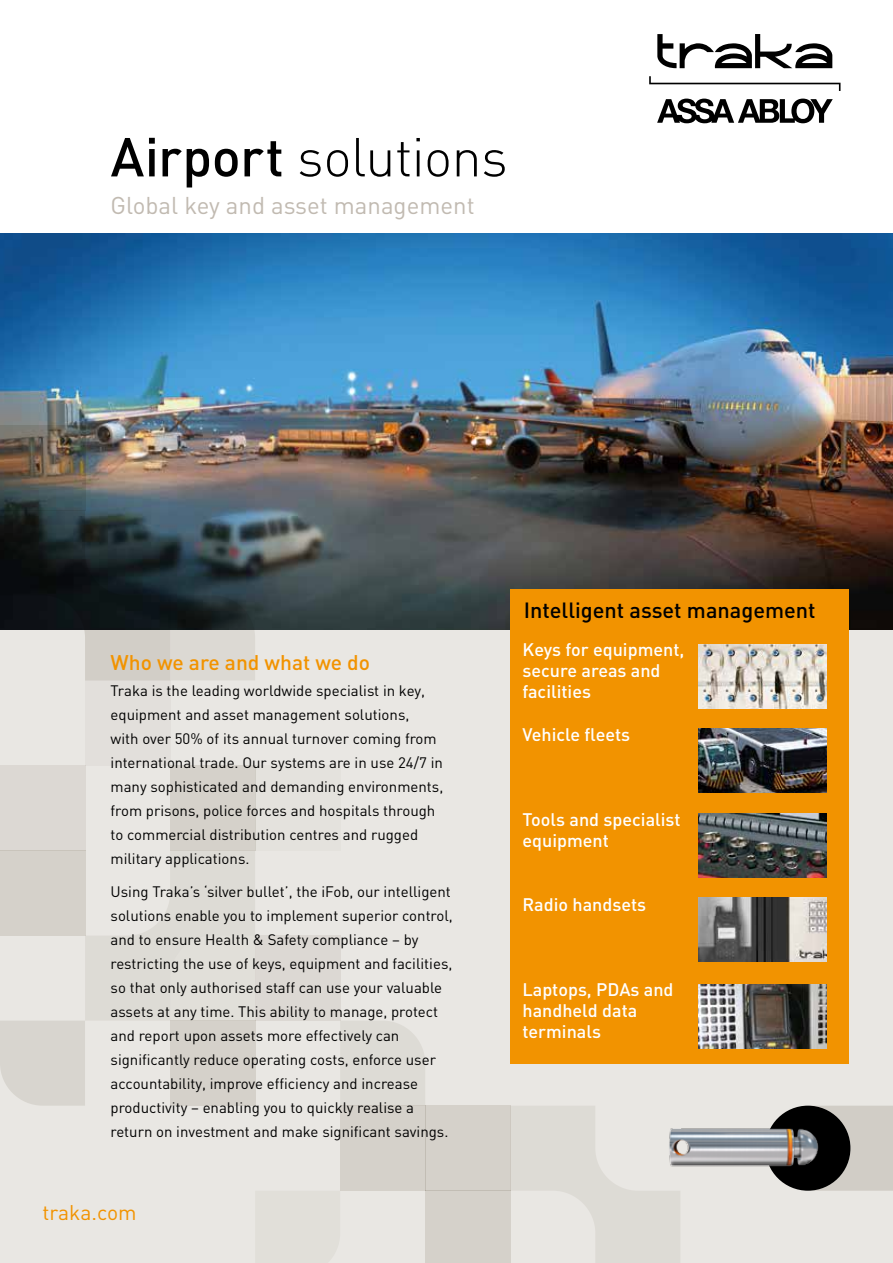
<style>
.page{position:relative;width:893px;height:1263px;background:#fff}
.page>*{position:absolute;margin:0;border:0;box-sizing:border-box;transform-origin:0 0}
.t1{font:300 54px "DIN";letter-spacing:-.015em;color:#000}
.t2{font:24px "DIN";color:#c1bab1}
.t3{font:500 21.75px "DIN";color:#000}
.t4{font:500 21px "DIN";color:#f29300}
.t5{font:21px "DIN";color:#f29300}
.t6{font:500 18px/21px "DIN";color:#fff}
.t7{font:15px/24px "DIN";color:#000}
.s1{font-weight:500}
</style>
<div class="page">
<div style="left:0;top:234px;width:893px;height:1029px;background:#e9e7e3"></div>
<img style="left:0;top:234px;width:893px;height:395px">
<div style="left:510px;top:589px;width:339px;height:475px;background:#f29300"></div>
<svg style="left:657px;top:99px;width:176px;height:24px"></svg>
<svg style="left:649px;top:76px;width:191px;height:15px"></svg>
<svg style="left:657px;top:34px;width:175px;height:34px"></svg>
<img style="left:699px;top:645px;width:127px;height:63px">
<img style="left:699px;top:813px;width:127px;height:64px">
<img style="left:699px;top:729px;width:127px;height:63px">
<img style="left:699px;top:898px;width:127px;height:63px">
<img style="left:699px;top:985px;width:127px;height:64px">
<img style="left:0;top:425px;width:85px;height:85px">
<div style="left:255px;top:935px;width:85px;height:85px;background:#dcd8d3"></div>
<div style="left:85px;top:680px;width:85px;height:85px;background:#e2dfdb"></div>
<div style="left:340px;top:1106px;width:85px;height:85px;background:#d5d1ca"></div>
<div style="left:425px;top:1191px;width:85px;height:72px;background:#d5d1ca"></div>
<div style="left:0;top:765px;width:85px;height:85px;background:#dcd8d3"></div>
<div style="left:170px;top:765px;width:85px;height:85px;background:#d5d1ca"></div>
<div style="left:425px;top:1106px;width:85px;height:85px;background:#d5d1ca"></div>
<div style="left:255px;top:765px;width:85px;height:85px;background:#e4e2dd"></div>
<div style="left:340px;top:1020px;width:85px;height:86px;background:#dddbd5"></div>
<svg style="left:0;top:510px;width:255px;height:170px"></svg>
<svg style="left:510px;top:1106px;width:170px;height:157px"></svg>
<svg style="left:0;top:850px;width:255px;height:256px"></svg>
<div style="left:814px;top:1106px;width:79px;height:85px;background:#d1cdc6"></div>
<div style="left:765px;top:1106px;width:85px;height:85px;background:#000;border-radius:50%"></div>
<img style="left:667px;top:1125px;width:152px;height:44px">
<h1 class="t1" style="left:111px;top:124px;width:399px"><span class="s1">Airport</span> solutions</h1>
<h2 class="t2" style="left:111px;top:190px;width:366px">Global key and asset management</h2>
<h3 class="t4" style="left:111px;top:649px;width:261px">Who we are and what we do</h3>
<p class="t7" style="left:111px;top:679px;width:334px">Traka is the leading worldwide specialist in key, equipment and asset management solutions,<br>with over 50% of its annual turnover coming from international trade. Our systems are in use 24/7 in many sophisticated and demanding environments, from prisons, police forces and hospitals through to commercial distribution centres and rugged military applications.</p>
<p class="t7" style="left:111px;top:879px;width:344px">Using Traka’s ‘silver bullet’, the iFob, our intelligent solutions enable you to implement superior control, and to ensure Health &amp; Safety compliance – by restricting the use of keys, equipment and facilities, so that only authorised staff can use your valuable assets at any time. This ability to manage, protect and report upon assets more effectively can significantly reduce operating costs, enforce user accountability, improve efficiency and increase productivity – enabling you to quickly realise a return on investment and make significant savings.</p>
<h3 class="t5" style="left:43px;top:1200px;width:96px">traka.com</h3>
<h3 class="t3" style="left:524px;top:596px;width:293px">Intelligent asset management</h3>
<p class="t6" style="left:522px;top:638px;width:163px">Keys for equipment, secure areas and facilities</p>
<p class="t6" style="left:522px;top:723px;width:109px">Vehicle fleets</p>
<p class="t6" style="left:522px;top:808px;width:160px">Tools and specialist equipment</p>
<p class="t6" style="left:522px;top:893px;width:125px">Radio handsets</p>
<p class="t6" style="left:522px;top:978px;width:153px">Laptops, PDAs and handheld data terminals</p>
</div>
